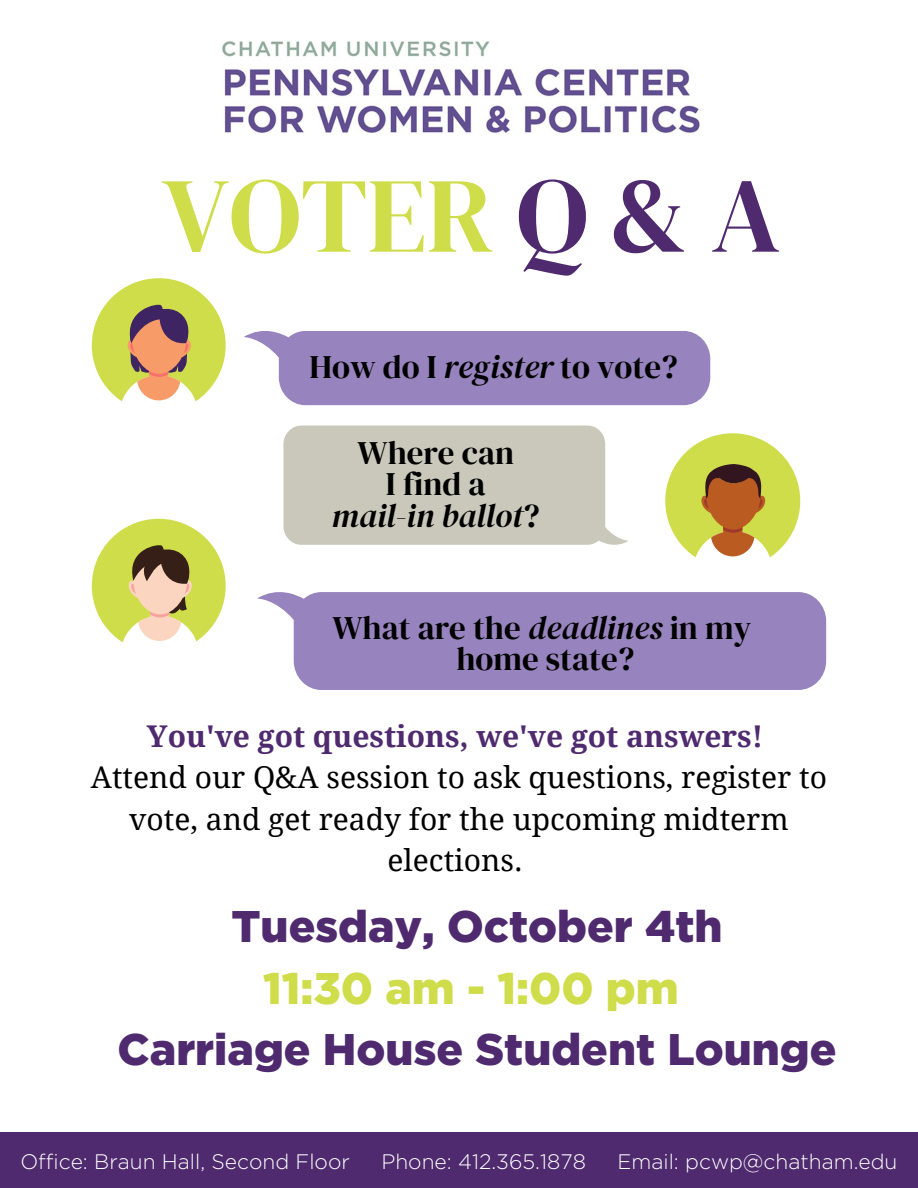
<style>
.page{position:relative;width:918px;height:1188px;background:#fff}
.page>*{position:absolute;margin:0;border:0;box-sizing:border-box;transform-origin:0 0}
.t1{font:106.5px "DM Serif Display";color:#cedd49}
.t2{font:900 44.25px "Gotham";color:#4f2a6f}
.t3{font:900 44.25px "Gotham";color:#cedd49}
.t4{font:32.85px/31.5px "DM Serif Display";color:#000;text-align:center}
.t5{font:30px/41.7px "Droid Serif";color:#000;text-align:center}
.t6{font:700 30px "Droid Serif";color:#4f2a6f}
.t7{font:300 21px "Gotham";color:#fff}
.s1{color:#4f2a6f}
.s2{font-style:italic}
</style>
<div class="page">
<svg style="left:244px;top:331px;width:466px;height:74px"></svg>
<svg style="left:283px;top:426px;width:346px;height:119px"></svg>
<div style="left:92px;top:278px;width:134px;height:134px;background:#cedd49;border-radius:50%"></div>
<svg style="left:120px;top:304px;width:78px;height:108px"></svg>
<div style="left:92px;top:519px;width:134px;height:134px;background:#cedd49;border-radius:50%"></div>
<svg style="left:121px;top:545px;width:78px;height:108px"></svg>
<svg style="left:257px;top:592px;width:569px;height:98px;fill:#9783bd"></svg>
<div style="left:665px;top:433px;width:135px;height:136px;background:#cedd49;border-radius:50%"></div>
<svg style="left:693px;top:464px;width:79px;height:105px"></svg>
<img style="left:222px;top:41px;width:478px;height:92px">
<div style="left:1px;top:1132px;width:917px;height:56px;background:#4f2a6f"></div>
<h1 class="t1" style="left:162px;top:141px;width:620px">VOTER <span class="s1">Q &amp; A</span></h1>
<p class="t4" style="left:309px;top:351px;width:370px">How do I <span class="s2">register</span> to vote?</p>
<p class="t4" style="left:332px;top:436px;width:210px">Where can<br>I find a <span class="s2">mail-in ballot</span>?</p>
<p class="t4" style="left:332px;top:612px;width:420px">What are the <span class="s2">deadlines</span> in my home state?</p>
<p class="t6" style="left:147px;top:719px;width:618px">You've got questions, we've got answers!</p>
<p class="t5" style="left:91px;top:757px;width:738px">Attend our Q&amp;A session to ask questions, register to vote, and get ready for the upcoming midterm elections.</p>
<h2 class="t2" style="left:231px;top:900px;width:493px">Tuesday, October 4th</h2>
<h2 class="t3" style="left:263px;top:962px;width:417px">11:30 am - 1:00 pm</h2>
<h2 class="t2" style="left:118px;top:1024px;width:720px">Carriage House Student Lounge</h2>
<p class="t7" style="left:20px;top:1150px;width:331px">Office: Braun Hall, Second Floor</p>
<p class="t7" style="left:381px;top:1150px;width:206px">Phone: 412.365.1878</p>
<p class="t7" style="left:617px;top:1150px;width:282px">Email: pcwp@chatham.edu</p>
</div>
